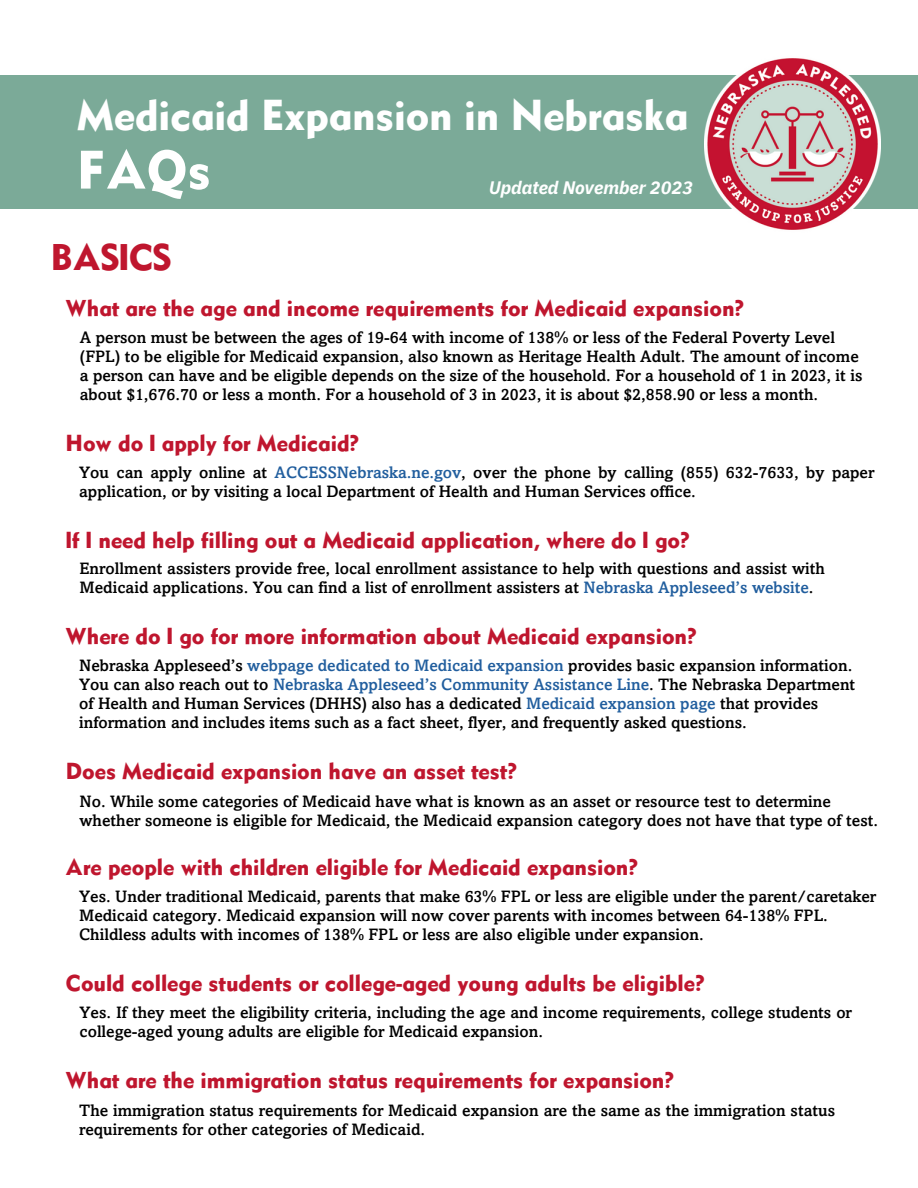
<style>
.page{position:relative;width:918px;height:1188px;background:#fff}
.page>*{position:absolute;margin:0;border:0;box-sizing:border-box;transform-origin:0 0}
.t1{font:52.5px "Cg Gothic No 3";color:#fff}
.t2{font:42px "Cg Gothic No 3";color:#fff}
.t3{font:36px "Cg Gothic No 3";color:#bf162e}
.t4{font:22.5px "Cg Gothic No 3";color:#bf162e}
.t5{font:italic 700 18px "IBM Plex Sans";letter-spacing:-.005em;color:#fff}
.t6{font:500 16.5px/19.2px "Amasis MT Std";color:#000}
.s1{color:#215e9e}
</style>
<div class="page">
<div style="left:0;top:76px;width:918px;height:133px;background:#7baa98"></div>
<img style="left:704px;top:58px;width:177px;height:172px">
<p class="t2" style="left:77px;top:98px;width:613px">Medicaid Expansion in Nebraska</p>
<p class="t1" style="left:77px;top:149px;width:136px">FAQs</p>
<p class="t5" style="left:489px;top:176px;width:206px">Updated November 2023</p>
<p class="t3" style="left:51px;top:243px;width:122px">BASICS</p>
<p class="t4" style="left:66px;top:299px;width:680px">What are the age and income requirements for Medicaid expansion?</p>
<p class="t6" style="left:80px;top:329px;width:784px">A person must be between the ages of 19-64 with income of 138% or less of the Federal Poverty Level (FPL) to be eligible for Medicaid expansion, also known as Heritage Health Adult. The amount of income a person can have and be eligible depends on the size of the household. For a household of 1 in 2023, it is about $1,676.70 or less a month. For a household of 3 in 2023, it is about $2,858.90 or less a month.</p>
<p class="t4" style="left:66px;top:434px;width:295px">How do I apply for Medicaid?</p>
<p class="t6" style="left:79px;top:465px;width:797px">You can apply online at <span class="s1">ACCESSNebraska.ne.gov</span>, over the phone by calling (855) 632-7633, by paper application, or by visiting a local Department of Health and Human Services office.</p>
<p class="t4" style="left:66px;top:531px;width:626px">If I need help filling out a Medicaid application, where do I go?</p>
<p class="t6" style="left:79px;top:560px;width:747px">Enrollment assisters provide free, local enrollment assistance to help with questions and assist with<br>Medicaid applications. You can find a list of enrollment assisters at <span class="s1">Nebraska Appleseed’s website</span>.</p>
<p class="t4" style="left:66px;top:627px;width:633px">Where do I go for more information about Medicaid expansion?</p>
<p class="t6" style="left:79px;top:657px;width:778px">Nebraska Appleseed’s <span class="s1">webpage dedicated to Medicaid expansion</span> provides basic expansion information.<br>You can also reach out to <span class="s1">Nebraska Appleseed’s Community Assistance Line</span>. The Nebraska Department of Health and Human Services (DHHS) also has a dedicated <span class="s1">Medicaid expansion page</span> that provides information and includes items such as a fact sheet, flyer, and frequently asked questions.</p>
<p class="t4" style="left:66px;top:762px;width:453px">Does Medicaid expansion have an asset test?</p>
<p class="t6" style="left:79px;top:793px;width:800px">No. While some categories of Medicaid have what is known as an asset or resource test to determine whether someone is eligible for Medicaid, the Medicaid expansion category does not have that type of test.</p>
<p class="t4" style="left:66px;top:858px;width:574px">Are people with children eligible for Medicaid expansion?</p>
<p class="t6" style="left:79px;top:888px;width:799px">Yes. Under traditional Medicaid, parents that make 63% FPL or less are eligible under the parent/caretaker<br>Medicaid category. Medicaid expansion will now cover parents with incomes between 64-138% FPL.<br>Childless adults with incomes of 138% FPL or less are also eligible under expansion.</p>
<p class="t4" style="left:66px;top:974px;width:641px">Could college students or college-aged young adults be eligible?</p>
<p class="t6" style="left:79px;top:1004px;width:774px">Yes. If they meet the eligibility criteria, including the age and income requirements, college students or college-aged young adults are eligible for Medicaid expansion.</p>
<p class="t4" style="left:66px;top:1071px;width:610px">What are the immigration status requirements for expansion?</p>
<p class="t6" style="left:79px;top:1102px;width:757px">The immigration status requirements for Medicaid expansion are the same as the immigration status requirements for other categories of Medicaid.</p>
</div>
